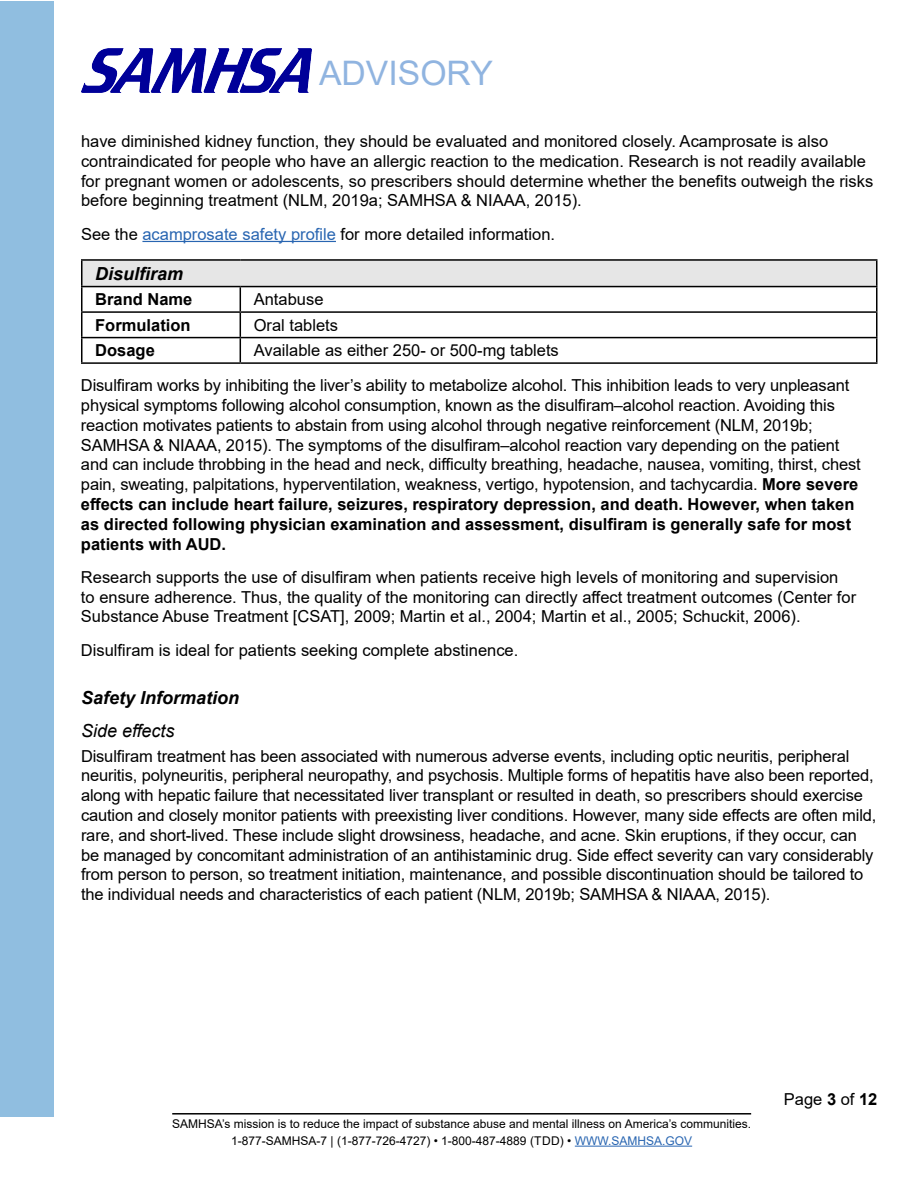
<style>
.page{position:relative;width:918px;height:1188px;background:#fff}
.page>*{position:absolute;margin:0;border:0;box-sizing:border-box;transform-origin:0 0}
.t1{font:33.75px "Arial";color:#90b4e0}
.head_2{font:italic 700 18px "Arial";color:#000}
.head_3{font:italic 18px "Arial";color:#000}
.Box_Title_left_align{font:italic 700 18px "Arial";color:#000}
.Body{font:16.5px/19.8px "Arial";letter-spacing:-.01em;color:#000}
.box_text_no_italics{font:16.5px "Arial";color:#000}
.box_text_no_italics-2{font:700 16.5px "Arial";color:#000}
.t2{font:12px/16.8px "Arial";color:#000;text-align:center}
.s1{color:#2865b1}
.s2{font-weight:700}
</style>
<div class="page">
<div style="left:0;top:2px;width:54px;height:1115px;background:#90bee0"></div>
<img style="left:82px;top:49px;width:229px;height:44px">
<hr style="left:172px;top:1113px;width:579px;height:2px;background:#000">
<hr style="left:575px;top:1146px;width:117px;height:1px;background:#2865b1">
<hr style="left:142px;top:241px;width:194px;height:1px;background:#2865b1">
<div style="left:82px;top:260px;width:795px;height:27px;background:#e6e6e6"></div>
<hr style="left:81px;top:259px;width:159px;height:2px;background:#000">
<hr style="left:240px;top:259px;width:637px;height:2px;background:#000">
<hr style="left:876px;top:261px;width:2px;height:25px;background:#000">
<hr style="left:81px;top:286px;width:159px;height:1px;background:#000">
<hr style="left:240px;top:286px;width:637px;height:1px;background:#000">
<hr style="left:876px;top:287px;width:2px;height:24px;background:#000">
<hr style="left:81px;top:311px;width:159px;height:2px;background:#000">
<hr style="left:240px;top:311px;width:637px;height:2px;background:#000">
<hr style="left:876px;top:313px;width:2px;height:24px;background:#000">
<hr style="left:81px;top:337px;width:159px;height:1px;background:#000">
<svg style="left:81px;top:261px;width:1px;height:101px"></svg>
<hr style="left:240px;top:337px;width:637px;height:1px;background:#000">
<svg style="left:240px;top:287px;width:1px;height:75px"></svg>
<hr style="left:876px;top:338px;width:2px;height:24px;background:#000">
<hr style="left:81px;top:362px;width:159px;height:2px;background:#000">
<hr style="left:240px;top:362px;width:637px;height:2px;background:#000">
<h1 class="t1" style="left:319px;top:50px;width:175px">ADVISORY</h1>
<p class="Body" style="left:81px;top:131px;width:794px">have diminished kidney function, they should be evaluated and monitored closely. Acamprosate is also contraindicated for people who have an allergic reaction to the medication. Research is not readily available for pregnant women or adolescents, so prescribers should determine whether the benefits outweigh the risks before beginning treatment (NLM, 2019a; SAMHSA &amp; NIAAA, 2015).</p>
<p class="Body" style="left:81px;top:224px;width:476px">See the <span class="s1">acamprosate safety profile</span> for more detailed information.</p>
<p class="Box_Title_left_align" style="left:95px;top:261px;width:90px">Disulfiram</p>
<p class="box_text_no_italics-2" style="left:95px;top:288px;width:99px">Brand Name</p>
<p class="box_text_no_italics" style="left:254px;top:288px;width:71px">Antabuse</p>
<p class="box_text_no_italics-2" style="left:95px;top:313px;width:97px">Formulation</p>
<p class="box_text_no_italics" style="left:254px;top:314px;width:86px">Oral tablets</p>
<p class="box_text_no_italics-2" style="left:95px;top:339px;width:61px">Dosage</p>
<p class="box_text_no_italics" style="left:254px;top:339px;width:307px">Available as either 250- or 500-mg tablets</p>
<p class="Body" style="left:81px;top:375px;width:781px">Disulfiram works by inhibiting the liver’s ability to metabolize alcohol. This inhibition leads to very unpleasant physical symptoms following alcohol consumption, known as the disulfiram–alcohol reaction. Avoiding this reaction motivates patients to abstain from using alcohol through negative reinforcement (NLM, 2019b; SAMHSA &amp; NIAAA, 2015). The symptoms of the disulfiram–alcohol reaction vary depending on the patient and can include throbbing in the head and neck, difficulty breathing, headache, nausea, vomiting, thirst, chest pain, sweating, palpitations, hyperventilation, weakness, vertigo, hypotension, and tachycardia. <span class="s2">More severe effects can include heart failure, seizures, respiratory depression, and death. However, when taken as directed following physician examination and assessment, disulfiram is generally safe for most patients with AUD.</span></p>
<p class="Body" style="left:81px;top:567px;width:777px">Research supports the use of disulfiram when patients receive high levels of monitoring and supervision to ensure adherence. Thus, the quality of the monitoring can directly affect treatment outcomes (Center for<br>Substance Abuse Treatment [CSAT], 2009; Martin et al., 2004; Martin et al., 2005; Schuckit, 2006).</p>
<p class="Body" style="left:81px;top:640px;width:439px">Disulfiram is ideal for patients seeking complete abstinence.</p>
<p class="head_2" style="left:81px;top:686px;width:160px">Safety Information</p>
<p class="head_3" style="left:81px;top:719px;width:95px">Side effects</p>
<p class="Body" style="left:81px;top:746px;width:797px">Disulfiram treatment has been associated with numerous adverse events, including optic neuritis, peripheral neuritis, polyneuritis, peripheral neuropathy, and psychosis. Multiple forms of hepatitis have also been reported, along with hepatic failure that necessitated liver transplant or resulted in death, so prescribers should exercise caution and closely monitor patients with preexisting liver conditions. However, many side effects are often mild, rare, and short-lived. These include slight drowsiness, headache, and acne. Skin eruptions, if they occur, can be managed by concomitant administration of an antihistaminic drug. Side effect severity can vary considerably from person to person, so treatment initiation, maintenance, and possible discontinuation should be tailored to the individual needs and characteristics of each patient (NLM, 2019b; SAMHSA &amp; NIAAA, 2015).</p>
<p class="t2" style="left:172px;top:1115px;width:580px">SAMHSA’s mission is to reduce the impact of substance abuse and mental illness on America’s communities.<br>1-877-SAMHSA-7 | (1-877-726-4727) • 1-800-487-4889 (TDD) • <span class="s1">WWW.SAMHSA.GOV</span></p>
<p class="Body" style="left:784px;top:1089px;width:95px">Page <span class="s2">3</span> of <span class="s2">12</span></p>
</div>
